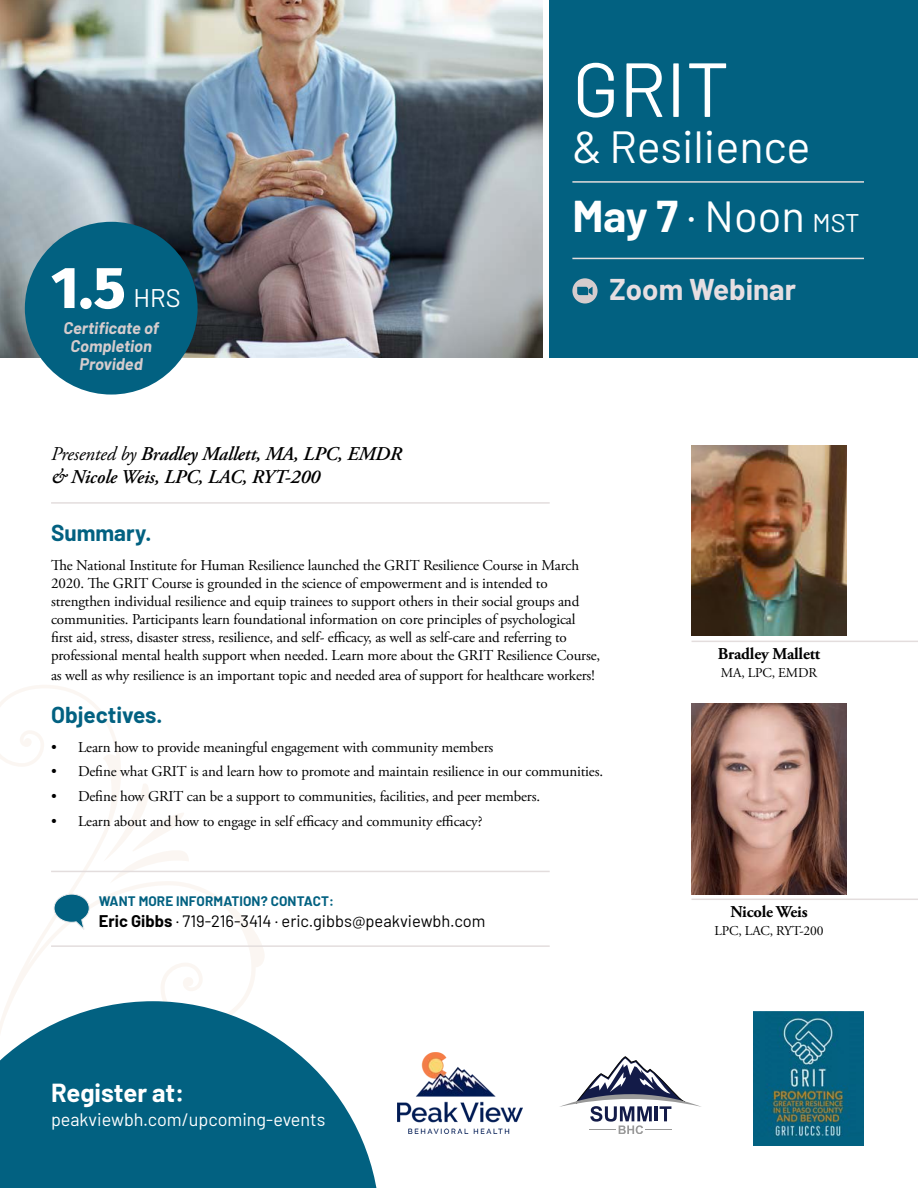
<style>
.page{position:relative;width:918px;height:1188px;background:#fff}
.page>*{position:absolute;margin:0;border:0;box-sizing:border-box;transform-origin:0 0}
.t1{font:76.5px "Barlow";color:#fff}
.t2{font:800 58.8px "Fira Sans";color:#fff}
.t3{font:45px "Barlow";color:#fff}
.t4{font:43.5px "Barlow";color:#fff}
.t5{font:700 29.4px "Barlow";color:#e7dee1}
.t6{font:700 25.5px "Barlow";color:#fff}
.t7{font:25.5px "Barlow";color:#fff}
.t8{font:700 22.5px "Barlow";color:#026181}
.t9{font:italic 600 19.5px/23.4px "Adobe Garamond Pro";letter-spacing:-.01em;color:#000}
.t10{font:18px "Barlow";color:#fff}
.t11{font:16.5px "Barlow";color:#000}
.t12{font:italic 700 16.5px/18px "Barlow";color:#d5cccd;text-align:center}
.t13{font:700 16.5px "Adobe Garamond Pro";letter-spacing:-.01em;color:#000}
.t14{font:15px/18px "Adobe Garamond Pro";letter-spacing:-.01em;color:#000}
.t15{font:700 13.5px "Barlow";letter-spacing:.01em;color:#026181}
.t16{font:13.5px "Adobe Garamond Pro";letter-spacing:-.01em;color:#000}
.s1{font-weight:400}
.s2{font-weight:700}
.s3{font-size:25.5px}
</style>
<div class="page">
<svg style="left:0;top:685px;width:265px;height:316px"></svg>
<img style="left:0;top:0;width:543px;height:357px">
<div style="left:753px;top:1012px;width:111px;height:134px;background:#026181"></div>
<img style="left:767px;top:1017px;width:82px;height:120px">
<div style="left:550px;top:0;width:368px;height:357px;background:#026181"></div>
<hr style="left:572px;top:181px;width:292px;height:2px;background:#e3dddd">
<hr style="left:572px;top:258px;width:292px;height:1px;background:#e3dddd">
<hr style="left:51px;top:502px;width:499px;height:2px;background:#e3dddd">
<hr style="left:51px;top:871px;width:499px;height:1px;background:#e3dddd">
<hr style="left:51px;top:945px;width:499px;height:2px;background:#e3dddd">
<hr style="left:692px;top:641px;width:226px;height:1px;background:#e3dddd">
<hr style="left:692px;top:899px;width:226px;height:1px;background:#e3dddd">
<svg style="left:572px;top:278px;width:26px;height:26px"></svg>
<div style="left:25px;top:222px;width:173px;height:173px;background:#026181;border-radius:50%"></div>
<svg style="left:0;top:1001px;width:377px;height:187px;fill:#026181"></svg>
<img style="left:692px;top:704px;width:155px;height:190px">
<img style="left:692px;top:445px;width:155px;height:191px">
<img style="left:397px;top:1052px;width:126px;height:82px">
<svg style="left:560px;top:1057px;width:141px;height:77px"></svg>
<svg style="left:54px;top:894px;width:35px;height:36px"></svg>
<p class="t2" style="left:51px;top:236px;width:76px">1.5</p>
<p class="t12" style="left:63px;top:318px;width:97px">Certificate of</p>
<p class="t12" style="left:71px;top:336px;width:83px">Completion<br>Provided</p>
<p class="t7" style="left:134px;top:279px;width:49px">HRS</p>
<p class="t9" style="left:51px;top:442px;width:352px"><span class="s1">Presented by</span> Bradley Mallett, MA, LPC, EMDR &amp; Nicole Weis, LPC, LAC, RYT-200</p>
<p class="t1" style="left:572px;top:34px;width:159px">GRIT</p>
<p class="t3" style="left:572px;top:115px;width:240px">&amp; Resilience</p>
<p class="t4" style="left:572px;top:185px;width:289px"><span class="s2">May 7</span> · Noon <span class="s3">MST</span></p>
<p class="t5" style="left:610px;top:267px;width:188px">Zoom Webinar</p>
<p class="t8" style="left:51px;top:517px;width:102px">Summary.</p>
<p class="t14" style="left:51px;top:557px;width:551px">The National Institute for Human Resilience launched the GRIT Resilience Course in March 2020. The GRIT Course is grounded in the science of empowerment and is intended to strengthen individual resilience and equip trainees to support others in their social groups and communities. Participants learn foundational information on core principles of psychological first aid, stress, disaster stress, resilience, and self- efficacy, as well as self-care and referring to professional mental health support when needed. Learn more about the GRIT Resilience Course,</p>
<p class="t14" style="left:51px;top:667px;width:545px">as well as why resilience is an important topic and needed area of support for healthcare workers!</p>
<p class="t8" style="left:51px;top:698px;width:113px">Objectives.</p>
<p class="t14" style="left:51px;top:738px;width:444px">• Learn how to provide meaningful engagement with community members</p>
<p class="t14" style="left:51px;top:763px;width:554px">• Define what GRIT is and learn how to promote and maintain resilience in our communities.</p>
<p class="t14" style="left:51px;top:788px;width:491px">• Define how GRIT can be a support to communities, facilities, and peer members.</p>
<p class="t14" style="left:51px;top:813px;width:433px">• Learn about and how to engage in self efficacy and community efficacy?</p>
<p class="t15" style="left:99px;top:891px;width:237px">WANT MORE INFORMATION? CONTACT:</p>
<p class="t11" style="left:99px;top:909px;width:388px"><span class="s2">Eric Gibbs</span> · 719-216-3414 · eric.gibbs@peakviewbh.com</p>
<p class="t6" style="left:51px;top:1074px;width:135px">Register at:</p>
<p class="t10" style="left:51px;top:1107px;width:276px">peakviewbh.com/upcoming-events</p>
<p class="t13" style="left:718px;top:644px;width:104px">Bradley Mallett</p>
<p class="t16" style="left:721px;top:665px;width:98px">MA, LPC, EMDR</p>
<p class="t13" style="left:731px;top:902px;width:79px">Nicole Weis</p>
<p class="t16" style="left:715px;top:922px;width:111px">LPC, LAC, RYT-200</p>
</div>
